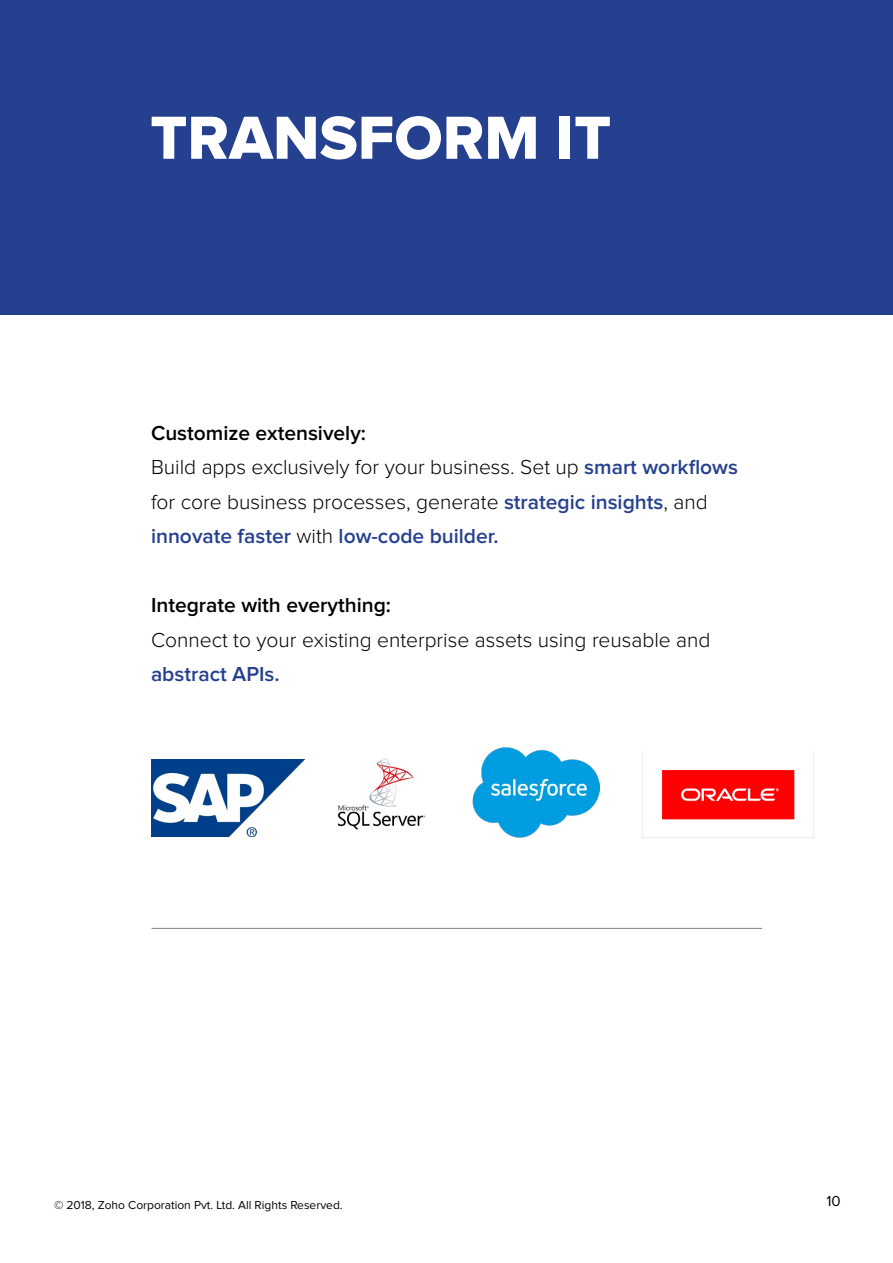
<style>
.page{position:relative;width:893px;height:1263px;background:#fff}
.page>*{position:absolute;margin:0;border:0;box-sizing:border-box;transform-origin:0 0}
.t1{font:63px "Proxima Nova Extrabld";color:#fff}
.t2{font:300 21px/34.5px "Proxima Nova";color:#000}
.t3{font:600 21px "Proxima Nova";color:#000}
.t4{font:600 21px "Proxima Nova";color:#25408f}
.t5{font:15px "Proxima Nova";color:#000}
.t6{font:12px "Proxima Nova";color:#000}
.s1{font-weight:600;color:#25408f}
.s2{font-weight:300;color:#000}
</style>
<div class="page">
<div style="left:0;top:0;width:893px;height:314px;background:#25408f"></div>
<img style="left:151px;top:760px;width:154px;height:76px">
<img style="left:337px;top:758px;width:89px;height:72px">
<img style="left:472px;top:748px;width:128px;height:89px">
<img style="left:642px;top:752px;width:153px;height:85px">
<hr style="left:152px;top:928px;width:610px;height:1px;background:#000">
<p class="t1" style="left:150px;top:109px;width:462px">TRANSFORM IT</p>
<p class="t3" style="left:151px;top:423px;width:216px">Customize extensively:</p>
<p class="t2" style="left:151px;top:451px;width:588px">Build apps exclusively for your business. Set up <span class="s1">smart workflows </span>for core business processes, generate <span class="s1">strategic insights</span>, and</p>
<p class="t4" style="left:151px;top:527px;width:349px">innovate faster <span class="s2">with</span> low-code builder.</p>
<p class="t3" style="left:151px;top:596px;width:241px">Integrate with everything:</p>
<p class="t2" style="left:151px;top:623px;width:561px">Connect to your existing enterprise assets using reusable and <span class="s1">abstract APIs.</span></p>
<p class="t6" style="left:54px;top:1199px;width:290px">© 2018, Zoho Corporation Pvt. Ltd. All Rights Reserved.</p>
<p class="t5" style="left:826px;top:1194px;width:16px">10</p>
</div>
